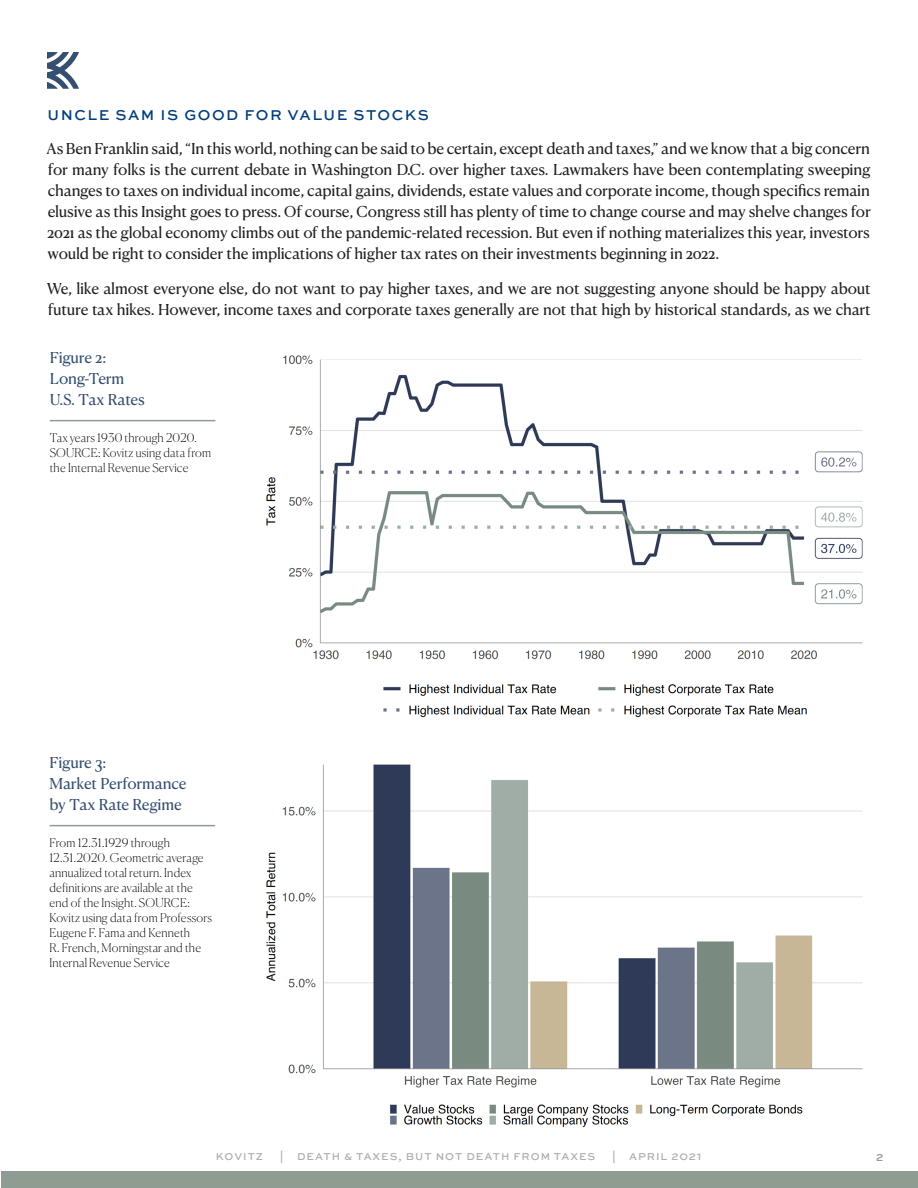
<style>
.page{position:relative;width:918px;height:1188px;background:#fff}
.page>*{position:absolute;margin:0;border:0;box-sizing:border-box;transform-origin:0 0}
.Body_Copy{font:15px/21px "Canela Text";letter-spacing:-.02em;color:#231f20;text-align:justify}
.Body_Copy-2{font:15px/21px "Canela Text";letter-spacing:-.02em;color:#354f71}
.Body_Copy-3{font:500 15px "Sweet Sans";letter-spacing:.1em;color:#013d7d}
.t1{font:100 12px/15px "Canela";letter-spacing:.015em;color:#000}
.t2{font:500 12px "Sweet Sans";color:#8e9c92}
.t3{font:500 10.5px "Sweet Sans";letter-spacing:.095em;color:#acadb1}
</style>
<div class="page">
<svg style="left:47px;top:52px;width:32px;height:36px"></svg>
<div style="left:1px;top:1171px;width:917px;height:17px;background:#8e9c92"></div>
<img style="left:266px;top:764px;width:597px;height:363px">
<hr style="left:50px;top:825px;width:165px;height:1px;background:#8e9c92">
<img style="left:266px;top:355px;width:597px;height:363px">
<hr style="left:50px;top:420px;width:165px;height:1px;background:#8e9c92">
<p class="Body_Copy-3" style="left:48px;top:106px;width:383px">UNCLE SAM IS GOOD FOR VALUE STOCKS</p>
<p class="Body_Copy" style="left:47px;top:136px;width:826px">As Ben Franklin said, “In this world, nothing can be said to be certain, except death and taxes,” and we know that a big concern for many folks is the current debate in Washington D.C. over higher taxes. Lawmakers have been contemplating sweeping changes to taxes on individual income, capital gains, dividends, estate values and corporate income, though specifics remain elusive as this Insight goes to press. Of course, Congress still has plenty of time to change course and may shelve changes for 2021 as the global economy climbs out of the pandemic-related recession. But even if nothing materializes this year, investors would be right to consider the implications of higher tax rates on their investments beginning in 2022.</p>
<p class="Body_Copy" style="left:47px;top:276px;width:826px">We, like almost everyone else, do not want to pay higher taxes, and we are not suggesting anyone should be happy about future tax hikes. However, income taxes and corporate taxes generally are not that high by historical standards, as we chart</p>
<p class="Body_Copy-2" style="left:50px;top:346px;width:97px">Figure 2:<br>Long-Term<br>U.S. Tax Rates</p>
<p class="t1" style="left:50px;top:429px;width:163px">Tax years 1930 through 2020.<br>SOURCE: Kovitz using data from the Internal Revenue Service</p>
<p class="Body_Copy-2" style="left:50px;top:751px;width:139px">Figure 3:<br>Market Performance by Tax Rate Regime</p>
<p class="t1" style="left:50px;top:834px;width:164px">From 12.31.1929 through<br>12.31.2020. Geometric average annualized total return. Index definitions are available at the end of the Insight. SOURCE:<br>Kovitz using data from Professors<br>Eugene F. Fama and Kenneth<br>R. French, Morningstar and the<br>Internal Revenue Service</p>
<p class="t3" style="left:216px;top:1151px;width:49px">KOVITZ</p>
<p class="t3" style="left:280px;top:1151px;width:5px">|</p>
<p class="t3" style="left:297px;top:1151px;width:300px">DEATH &amp; TAXES, BUT NOT DEATH FROM TAXES</p>
<p class="t3" style="left:612px;top:1151px;width:5px">|</p>
<p class="t3" style="left:629px;top:1151px;width:74px">APRIL 2021</p>
<p class="t2" style="left:876px;top:1150px;width:9px">2</p>
</div>
